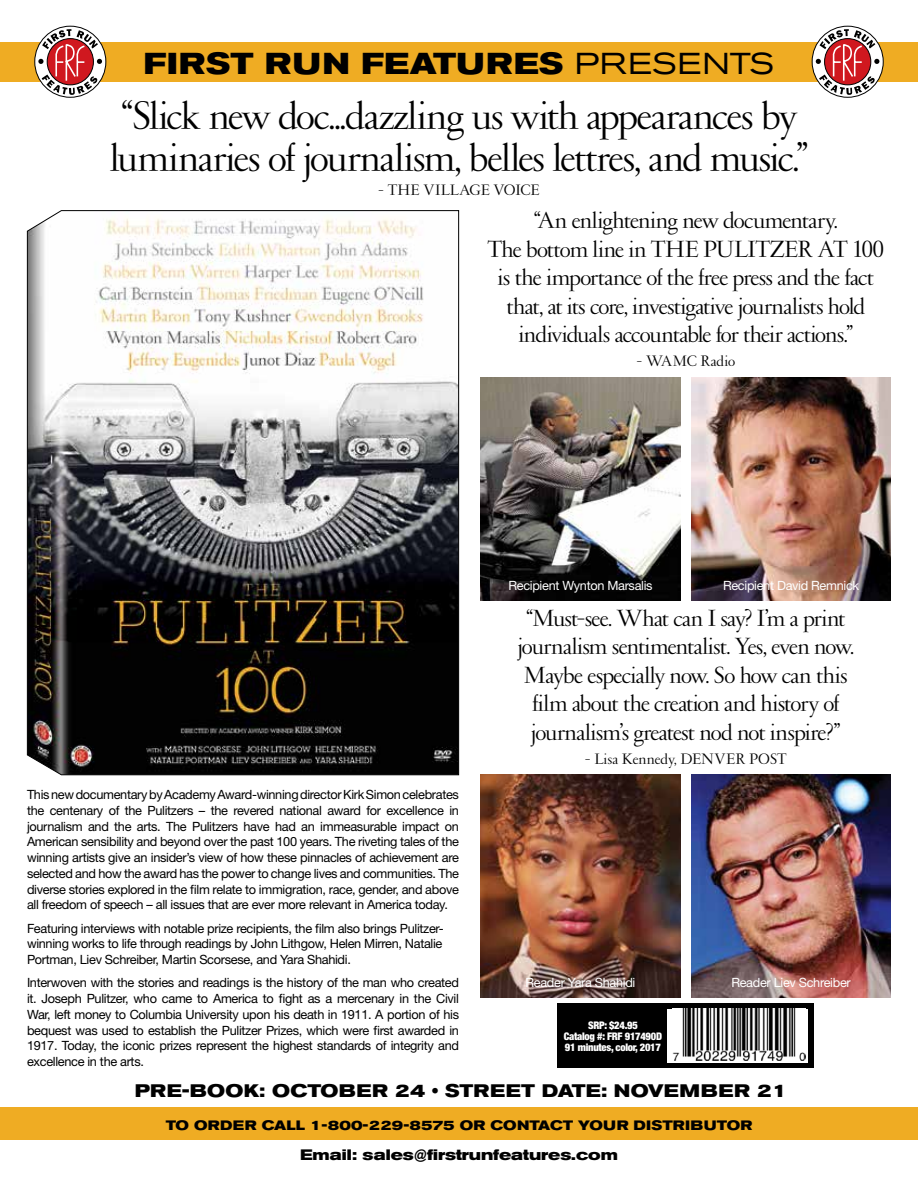
<style>
.page{position:relative;width:918px;height:1188px;background:#fff}
.page>*{position:absolute;margin:0;border:0;box-sizing:border-box;transform-origin:0 0}
.t1{font:43.5px/42px "PF Garamond Classic";letter-spacing:-.03em;color:#000}
.t2{font:700 expanded 30px "Akzidenz Grotesk BE";letter-spacing:.02em;color:#000}
.t3{font:25.5px/28.5px "PF Garamond Classic";letter-spacing:-.025em;color:#000;text-align:center}
.t4{font:700 expanded 18px "Akzidenz Grotesk BE";letter-spacing:.02em;color:#000}
.t5{font:16.5px "PF Garamond Classic";color:#000}
.t6{font:700 expanded 15px "Akzidenz Grotesk BE";color:#000}
.t7{font:700 expanded 13.5px "Akzidenz Grotesk BE";color:#000}
.t8{font:12.75px/15.8px "Helvetica Neue";letter-spacing:-.025em;color:#000;text-align:justify}
.t9{font:12.75px "Helvetica Neue";letter-spacing:-.025em;color:#fff}
.t10{font:900 condensed 10.5px/11.2px "Helvetica Neue";letter-spacing:-.025em;color:#fff;text-align:center}
.s1{font-weight:400}
</style>
<div class="page">
<div style="left:0;top:42px;width:918px;height:40px;background:#efac23"></div>
<svg style="left:35px;top:26px;width:71px;height:71px"></svg>
<div style="left:34px;top:26px;width:72px;height:72px;border:1px solid #000;border-radius:50%"></div>
<svg style="left:38px;top:29px;width:64px;height:66px"></svg>
<svg style="left:812px;top:26px;width:71px;height:71px"></svg>
<div style="left:812px;top:26px;width:71px;height:72px;border:1px solid #000;border-radius:50%"></div>
<svg style="left:816px;top:29px;width:63px;height:66px"></svg>
<div style="left:0;top:1108px;width:918px;height:32px;background:#efac23"></div>
<svg style="left:26px;top:210px;width:433px;height:566px"></svg>
<div style="left:557px;top:1004px;width:257px;height:64px;background:#000"></div>
<div style="left:668px;top:1009px;width:140px;height:54px;background:#fff"></div>
<img style="left:672px;top:1009px;width:133px;height:51px">
<img style="left:481px;top:774px;width:199px;height:224px">
<img style="left:691px;top:377px;width:200px;height:223px">
<img style="left:691px;top:774px;width:200px;height:224px">
<img style="left:481px;top:377px;width:199px;height:223px">
<h2 class="t2" style="left:144px;top:45px;width:632px">FIRST RUN FEATURES <span class="s1">PRESENTS</span></h2>
<h1 class="t1" style="left:110px;top:97px;width:700px">“Slick new doc...dazzling us with appearances by luminaries of journalism, belles lettres, and music.”</h1>
<p class="t5" style="left:378px;top:182px;width:163px">- THE VILLAGE VOICE</p>
<h3 class="t3" style="left:488px;top:207px;width:398px">“An enlightening new documentary.<br>The bottom line in THE PULITZER AT 100 is the importance of the free press and the fact that, at its core, investigative journalists hold individuals accountable for their actions.”</h3>
<p class="t5" style="left:636px;top:353px;width:100px">- WAMC Radio</p>
<p class="t9" style="left:508px;top:578px;width:146px">Recipient Wynton Marsalis</p>
<p class="t9" style="left:723px;top:578px;width:138px">Recipient David Remnick</p>
<p class="t8" style="left:27px;top:787px;width:434px">This new documentary by Academy Award-winning director Kirk Simon celebrates the centenary of the Pulitzers – the revered national award for excellence in journalism and the arts. The Pulitzers have had an immeasurable impact on American sensibility and beyond over the past 100 years. The riveting tales of the winning artists give an insider’s view of how these pinnacles of achievement are selected and how the award has the power to change lives and communities. The diverse stories explored in the film relate to immigration, race, gender, and above all freedom of speech – all issues that are ever more relevant in America today.</p>
<p class="t8" style="left:27px;top:920px;width:418px">Featuring interviews with notable prize recipients, the film also brings Pulitzer&shy;winning works to life through readings by John Lithgow, Helen Mirren, Natalie Portman, Liev Schreiber, Martin Scorsese, and Yara Shahidi.</p>
<p class="t8" style="left:27px;top:975px;width:434px">Interwoven with the stories and readings is the history of the man who created it. Joseph Pulitzer, who came to America to fight as a mercenary in the Civil War, left money to Columbia University upon his death in 1911. A portion of his bequest was used to establish the Pulitzer Prizes, which were first awarded in 1917. Today, the iconic prizes represent the highest standards of integrity and excellence in the arts.</p>
<h3 class="t3" style="left:517px;top:604px;width:338px">“Must-see. What can I say? I’m a print journalism sentimentalist. Yes, even now.<br>Maybe especially now. So how can this film about the creation and history of journalism’s greatest nod not inspire?”</h3>
<p class="t5" style="left:585px;top:750px;width:204px">- Lisa Kennedy, DENVER POST</p>
<p class="t9" style="left:526px;top:975px;width:111px">Reader Yara Shahidi</p>
<p class="t9" style="left:731px;top:975px;width:121px">Reader Liev Schreiber</p>
<p class="t10" style="left:564px;top:1019px;width:100px">SRP: $24.95<br>Catalog #: FRF 917490D<br>91 minutes, color, 2017</p>
<h3 class="t4" style="left:135px;top:1080px;width:654px">PRE-BOOK: OCTOBER 24 • STREET DATE: NOVEMBER 21</h3>
<p class="t7" style="left:166px;top:1117px;width:588px">TO ORDER CALL 1-800-229-8575 OR CONTACT YOUR DISTRIBUTOR</p>
<p class="t6" style="left:300px;top:1146px;width:319px">Email: sales@firstrunfeatures.com</p>
</div>
